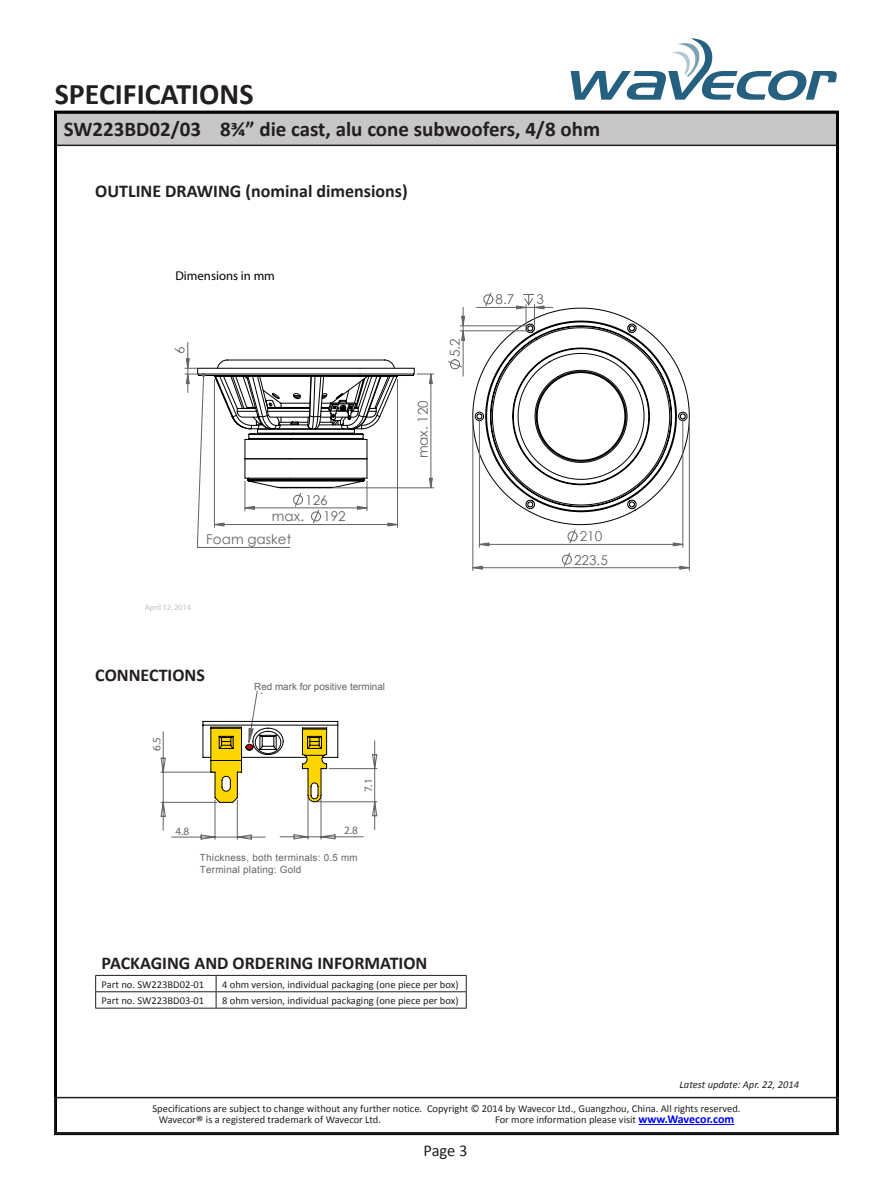
<style>
.page{position:relative;width:893px;height:1188px;background:#fff}
.page>*{position:absolute;margin:0;border:0;box-sizing:border-box;transform-origin:0 0}
.t1{font:700 30px "Calibri";color:#231f20}
.t2{font:700 21px "Calibri";color:#231f20}
.t3{font:700 18px "Calibri";color:#231f20}
.t4{font:16.5px "Calibri";color:#231f20}
.t5{font:13.5px "Century Gothic";color:#646464}
.t6{font:12.75px "Myriad";color:#000}
.t7{font:11.25px "Arial";color:#646464}
.t8{font:10.5px/11.2px "Calibri";color:#231f20}
.t9{font:italic 10.5px "Calibri";color:#231f20}
.t10{font:9.9px/12.1px "Arial";letter-spacing:.025em;color:#646464}
.t11{font:9.9px "Arial";color:#646464}
.t12{font:8.25px "Myriad";color:#bfbfbf}
.s1{font-size:15px}
.s2{font-weight:700;font-size:12px;color:#00f}
</style>
<div class="page">
<div style="left:55px;top:113px;width:783px;height:32px;background:#c8c7c7"></div>
<div style="left:54px;top:112px;width:785px;height:34px;border:2px solid #231f20"></div>
<hr style="left:638px;top:1124px;width:96px;height:1px;background:#00f">
<div style="left:54px;top:1097px;width:785px;height:37px;border:2px solid #231f20"></div>
<svg style="left:571px;top:38px;width:266px;height:62px"></svg>
<svg style="left:160px;top:690px;width:218px;height:150px"></svg>
<hr style="left:95px;top:991px;width:121px;height:1px;background:#231f20">
<svg style="left:95px;top:976px;width:1px;height:32px"></svg>
<hr style="left:216px;top:991px;width:251px;height:1px;background:#231f20">
<svg style="left:216px;top:976px;width:1px;height:32px"></svg>
<svg style="left:466px;top:976px;width:1px;height:32px"></svg>
<hr style="left:95px;top:1008px;width:121px;height:1px;background:#231f20">
<hr style="left:216px;top:1008px;width:251px;height:1px;background:#231f20">
<hr style="left:95px;top:975px;width:121px;height:1px;background:#231f20">
<hr style="left:216px;top:975px;width:251px;height:1px;background:#231f20">
<svg style="left:398px;top:308px;width:292px;height:217px"></svg>
<hr style="left:360px;top:368px;width:54px;height:1px;background:#000">
<hr style="left:360px;top:374px;width:54px;height:1px;background:#000">
<svg style="left:567px;top:529px;width:11px;height:15px"></svg>
<hr style="left:479px;top:419px;width:1px;height:128px;background:#646464">
<hr style="left:683px;top:419px;width:1px;height:128px;background:#636363">
<hr style="left:479px;top:544px;width:204px;height:1px;background:#646464">
<svg style="left:562px;top:552px;width:10px;height:15px"></svg>
<hr style="left:473px;top:419px;width:1px;height:152px;background:#646464">
<hr style="left:689px;top:419px;width:1px;height:152px;background:#646464">
<hr style="left:473px;top:567px;width:216px;height:1px;background:#646464">
<hr style="left:460px;top:326px;width:67px;height:1px;background:#646464">
<hr style="left:460px;top:331px;width:67px;height:1px;background:#646464">
<hr style="left:463px;top:331px;width:1px;height:45px;background:#646464">
<svg style="left:448px;top:359px;width:14px;height:11px"></svg>
<svg style="left:483px;top:292px;width:11px;height:15px"></svg>
<hr style="left:476px;top:307px;width:50px;height:1px;background:#646464">
<svg style="left:479px;top:542px;width:10px;height:4px"></svg>
<svg style="left:673px;top:542px;width:10px;height:4px"></svg>
<svg style="left:472px;top:566px;width:11px;height:4px"></svg>
<svg style="left:679px;top:566px;width:11px;height:4px"></svg>
<svg style="left:461px;top:307px;width:4px;height:34px"></svg>
<svg style="left:516px;top:294px;width:37px;height:31px"></svg>
<hr style="left:431px;top:374px;width:1px;height:114px;background:#646464">
<hr style="left:333px;top:488px;width:101px;height:1px;background:#646464">
<svg style="left:429px;top:478px;width:4px;height:10px"></svg>
<svg style="left:417px;top:374px;width:17px;height:10px"></svg>
<svg style="left:185px;top:342px;width:213px;height:206px"></svg>
<h1 class="t1" style="left:55px;top:75px;width:200px">SPECIFICATIONS</h1>
<p class="t2" style="left:64px;top:115px;width:538px">SW223BD02/03 8¾” die cast, alu cone subwoofers, 4/8 ohm</p>
<p class="t3" style="left:95px;top:179px;width:314px">OUTLINE DRAWING (nominal dimensions)</p>
<p class="t6" style="left:175px;top:269px;width:101px">Dimensions in mm</p>
<p class="t5" style="left:170px;top:354px;width:9px;rotate:-90deg">6</p>
<p class="t5" style="left:305px;top:490px;width:24px">126</p>
<p class="t5" style="left:272px;top:507px;width:34px">max.</p>
<p class="t5" style="left:206px;top:530px;width:86px">Foam gasket</p>
<p class="t5" style="left:323px;top:507px;width:24px">192</p>
<p class="t12" style="left:145px;top:603px;width:48px">April 12, 2014</p>
<p class="t3" style="left:95px;top:663px;width:111px">CONNECTIONS</p>
<p class="t7" style="left:150px;top:751px;width:15px;rotate:-90deg">6.5</p>
<p class="t11" style="left:254px;top:680px;width:132px">Red mark for positive terminal</p>
<p class="t7" style="left:361px;top:792px;width:15px;rotate:-90deg">7.1</p>
<p class="t7" style="left:176px;top:824px;width:15px">4.8</p>
<p class="t7" style="left:344px;top:824px;width:15px">2.8</p>
<p class="t10" style="left:200px;top:851px;width:159px">Thickness, both terminals: 0.5 mm<br>Terminal plating: Gold</p>
<p class="t5" style="left:413px;top:458px;width:60px;rotate:-90deg">max. 120</p>
<p class="t5" style="left:445px;top:357px;width:20px;rotate:-90deg">5.2</p>
<p class="t3" style="left:102px;top:952px;width:327px">PACKAGING AND ORDERING INFORMATION</p>
<p class="t8" style="left:102px;top:978px;width:104px">Part no. SW223BD02-01</p>
<p class="t8" style="left:222px;top:978px;width:238px">4 ohm version, individual packaging (one piece per box)</p>
<p class="t8" style="left:102px;top:995px;width:104px">Part no. SW223BD03-01</p>
<p class="t8" style="left:222px;top:995px;width:238px">8 ohm version, individual packaging (one piece per box)</p>
<p class="t5" style="left:496px;top:290px;width:20px">8.7</p>
<p class="t5" style="left:536px;top:290px;width:9px">3</p>
<p class="t5" style="left:580px;top:527px;width:24px">210</p>
<p class="t5" style="left:574px;top:550px;width:35px">223.5</p>
<p class="t9" style="left:680px;top:1077px;width:121px">Latest update: Apr. 22, 2014</p>
<p class="t8" style="left:159px;top:1103px;width:583px;text-indent:-6px">Specifications are subject to change without any further notice. Copyright © 2014 by Wavecor Ltd., Guangzhou, China. All rights reserved.<br>Wavecor<span class="s1">®</span> is a registered trademark of Wavecor Ltd.</p>
<p class="t8" style="left:495px;top:1114px;width:241px">For more information please visit <span class="s2">www.Wavecor.com</span></p>
<h3 class="t4" style="left:423px;top:1140px;width:46px">Page 3</h3>
</div>
